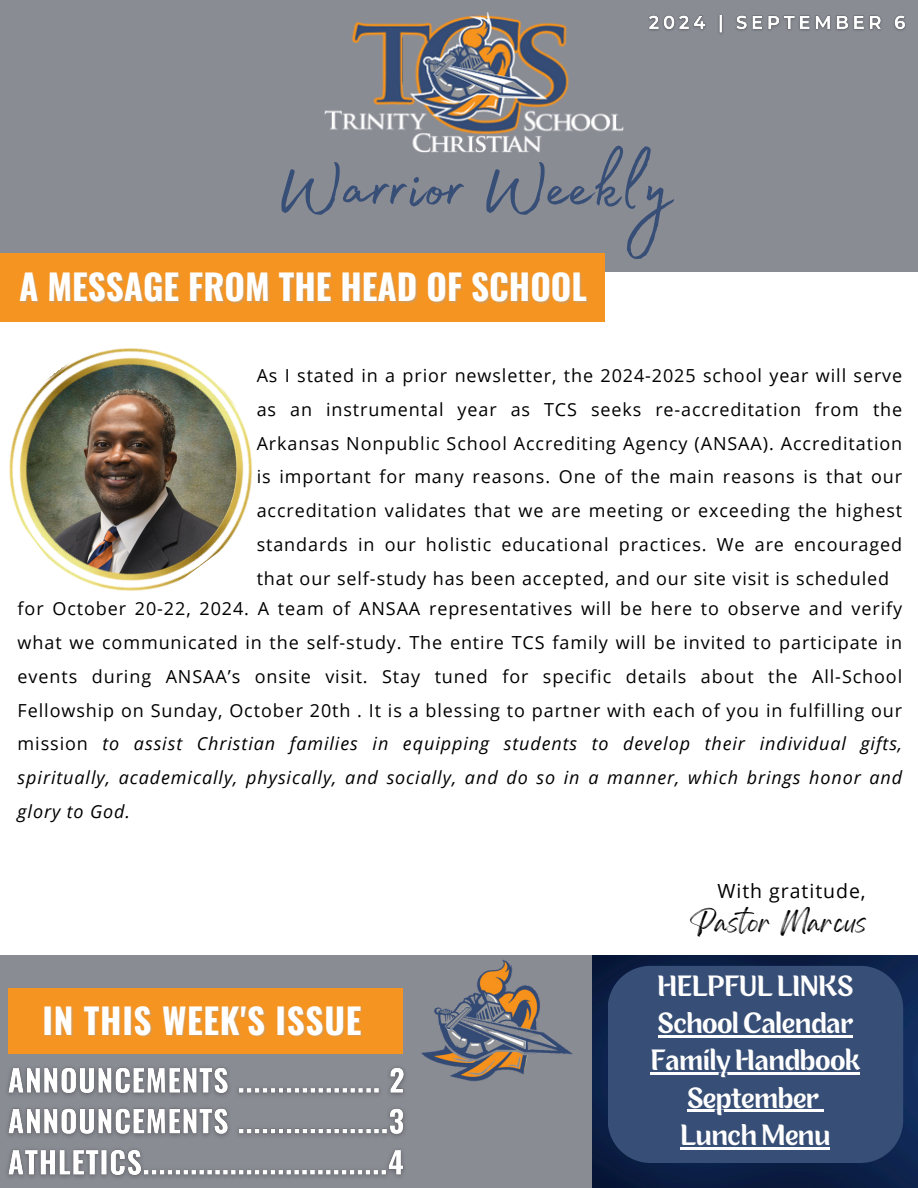
<style>
.page{position:relative;width:918px;height:1188px;background:#fff}
.page>*{position:absolute;margin:0;border:0;box-sizing:border-box;transform-origin:0 0}
.t1{font:90px "Madelyn Fill";color:#374e76}
.t2{font:700 35.1px "Oswald";color:#fff}
.t3{font:700 35.1px "Oswald";letter-spacing:.02em;color:#fff}
.t4{font:27px/37.2px "Para";color:#fff}
.t5{font:19.5px "Open Sans";letter-spacing:.05em;color:#000}
.t6{font:19.5px "Gellatio";letter-spacing:.05em;color:#000}
.t7{font:18px/33.8px "Open Sans";letter-spacing:.05em;color:#000;text-align:justify}
.s1{font-style:italic}
</style>
<div class="page">
<div style="left:0;top:0;width:918px;height:271px;background:#8a8c94"></div>
<img style="left:324px;top:12px;width:300px;height:141px">
<svg style="left:0;top:955px;width:918px;height:233px;fill:#8a8c94"></svg>
<div style="left:0;top:253px;width:604px;height:69px;background:#f59420"></div>
<div style="left:8px;top:988px;width:395px;height:65px;background:#f59420"></div>
<div style="left:608px;top:966px;width:295px;height:197px;background:#374e76"></div>
<hr style="left:658px;top:1036px;width:195px;height:2px;background:#fff">
<hr style="left:651px;top:1073px;width:209px;height:2px;background:#fff">
<hr style="left:687px;top:1110px;width:132px;height:2px;background:#fff">
<hr style="left:681px;top:1147px;width:149px;height:2px;background:#fff">
<img style="left:422px;top:960px;width:151px;height:121px">
<img style="left:9px;top:348px;width:244px;height:243px">
<img style="left:648px;top:15px;width:258px;height:19px">
<img style="left:7px;top:1067px;width:398px;height:111px">
<p class="t1" style="left:277px;top:119px;width:396px">Warrior Weekly</p>
<p class="t2" style="left:19px;top:259px;width:569px">A MESSAGE FROM THE HEAD OF SCHOOL</p>
<p class="t7" style="left:257px;top:358px;width:647px">As I stated in a prior newsletter, the 2024-2025 school year will serve as an instrumental year as TCS seeks re-accreditation from the Arkansas Nonpublic School Accrediting Agency (ANSAA). Accreditation is important for many reasons. One of the main reasons is that our accreditation validates that we are meeting or exceeding the highest standards in our holistic educational practices. We are encouraged that our self-study has been accepted, and our site visit is scheduled</p>
<p class="t7" style="left:18px;top:592px;width:886px">for October 20-22, 2024. A team of ANSAA representatives will be here to observe and verify what we communicated in the self-study. The entire TCS family will be invited to participate in events during ANSAA’s onsite visit. Stay tuned for specific details about the All-School Fellowship on Sunday, October 20th . It is a blessing to partner with each of you in fulfilling our mission <span class="s1">to assist Christian families in equipping students to develop their individual gifts, spiritually, academically, physically, and socially, and do so in a manner, which brings honor and glory to God.</span></p>
<h1 class="t3" style="left:43px;top:993px;width:320px">IN THIS WEEK'S ISSUE</h1>
<h2 class="t5" style="left:717px;top:878px;width:150px">With gratitude,</h2>
<h4 class="t6" style="left:690px;top:917px;width:178px">Pastor Marcus</h4>
<p class="t4" style="left:658px;top:970px;width:197px">HELPFUL LINKS<br>School Calendar</p>
<p class="t4" style="left:651px;top:1045px;width:211px">Family Handbook</p>
<p class="t4" style="left:681px;top:1082px;width:151px">September<br>Lunch Menu</p>
</div>
